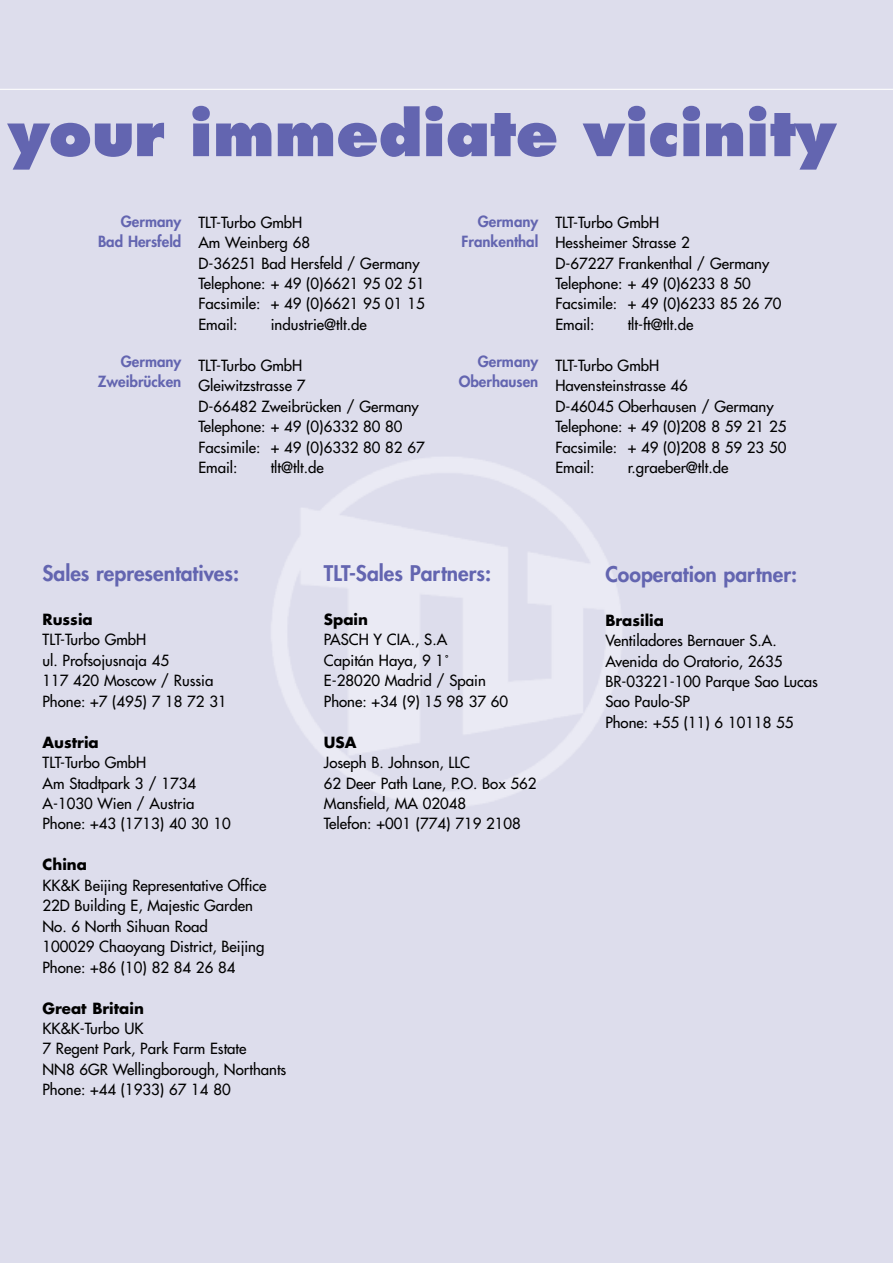
<style>
.page{position:relative;width:893px;height:1263px;background:#fff}
.page>*{position:absolute;margin:0;border:0;box-sizing:border-box;transform-origin:0 0}
.t1{font:800 61.5px "Futura";letter-spacing:-.01em;color:#6365b0}
.t2{font:800 21px "Futura";color:#6365b0}
.t3{font:15px/20.4px "Futura";color:#000}
.t4{font:800 15px/20px "Futura";color:#6365b0;text-align:right}
.t5{font:700 15px "Futura";color:#000}
</style>
<div class="page">
<h1 class="t1" style="left:8px;top:106px;width:829px">your immediate vicinity</h1>
<p class="t4" style="left:98px;top:213px;width:85px">Germany<br>Bad Hersfeld</p>
<p class="t4" style="left:98px;top:353px;width:85px">Germany<br>Zweibrücken</p>
<p class="t3" style="left:198px;top:213px;width:228px">TLT-Turbo GmbH<br>Am Weinberg 68<br>D-36251 Bad Hersfeld / Germany<br>Telephone: + 49 (0)6621 95 02 51<br>Facsimile: + 49 (0)6621 95 01 15<br>Email:</p>
<p class="t3" style="left:271px;top:315px;width:97px">industrie@tlt.de</p>
<p class="t3" style="left:198px;top:356px;width:228px">TLT-Turbo GmbH<br>Gleiwitzstrasse 7<br>D-66482 Zweibrücken / Germany<br>Telephone: + 49 (0)6332 80 80<br>Facsimile: + 49 (0)6332 80 82 67<br>Email:</p>
<p class="t3" style="left:271px;top:458px;width:55px">tlt@tlt.de</p>
<p class="t4" style="left:462px;top:213px;width:78px">Germany<br>Frankenthal</p>
<p class="t4" style="left:459px;top:353px;width:81px">Germany<br>Oberhausen</p>
<p class="t3" style="left:555px;top:213px;width:228px">TLT-Turbo GmbH<br>Hessheimer Strasse 2<br>D-67227 Frankenthal / Germany<br>Telephone: + 49 (0)6233 8 50<br>Facsimile: + 49 (0)6233 85 26 70<br>Email:</p>
<p class="t3" style="left:628px;top:315px;width:67px">tlt-ft@tlt.de</p>
<p class="t3" style="left:555px;top:356px;width:232px">TLT-Turbo GmbH<br>Havensteinstrasse 46<br>D-46045 Oberhausen / Germany<br>Telephone: + 49 (0)208 8 59 21 25<br>Facsimile: + 49 (0)208 8 59 23 50<br>Email:</p>
<p class="t3" style="left:628px;top:458px;width:102px">r.graeber@tlt.de</p>
<h2 class="t2" style="left:43px;top:564px;width:198px">Sales representatives:</h2>
<p class="t5" style="left:43px;top:613px;width:52px">Russia</p>
<p class="t3" style="left:43px;top:631px;width:186px">TLT-Turbo GmbH<br>ul. Profsojusnaja 45<br>117 420 Moscow / Russia<br>Phone: +7 (495) 7 18 72 31</p>
<p class="t5" style="left:43px;top:735px;width:58px">Austria</p>
<p class="t3" style="left:43px;top:753px;width:190px">TLT-Turbo GmbH<br>Am Stadtpark 3 / 1734<br>A-1030 Wien / Austria<br>Phone: +43 (1713) 40 30 10</p>
<p class="t5" style="left:43px;top:858px;width:46px">China</p>
<p class="t3" style="left:43px;top:876px;width:225px">KK&amp;K Beijing Representative Office<br>22D Building E, Majestic Garden<br>No. 6 North Sihuan Road<br>100029 Chaoyang District, Beijing<br>Phone: +86 (10) 82 84 26 84</p>
<p class="t5" style="left:43px;top:1001px;width:103px">Great Britain</p>
<p class="t3" style="left:43px;top:1019px;width:245px">KK&amp;K-Turbo UK<br>7 Regent Park, Park Farm Estate<br>NN8 6GR Wellingborough, Northants<br>Phone: +44 (1933) 67 14 80</p>
<h2 class="t2" style="left:324px;top:564px;width:169px">TLT-Sales Partners:</h2>
<p class="t5" style="left:324px;top:613px;width:46px">Spain</p>
<p class="t3" style="left:324px;top:631px;width:186px">PASCH Y CIA., S.A<br>Capitán Haya, 9 1˚<br>E-28020 Madrid / Spain<br>Phone: +34 (9) 15 98 37 60</p>
<p class="t5" style="left:324px;top:735px;width:34px">USA</p>
<p class="t3" style="left:324px;top:753px;width:214px">Joseph B. Johnson, LLC<br>62 Deer Path Lane, P.O. Box 562<br>Mansfield, MA 02048<br>Telefon: +001 (774) 719 2108</p>
<h2 class="t2" style="left:605px;top:564px;width:193px">Cooperation partner:</h2>
<p class="t5" style="left:605px;top:613px;width:60px">Brasilia</p>
<p class="t3" style="left:605px;top:631px;width:214px">Ventiladores Bernauer S.A.<br>Avenida do Oratorio, 2635<br>BR-03221-100 Parque Sao Lucas<br>Sao Paulo-SP<br>Phone: +55 (11) 6 10118 55</p>
</div>
